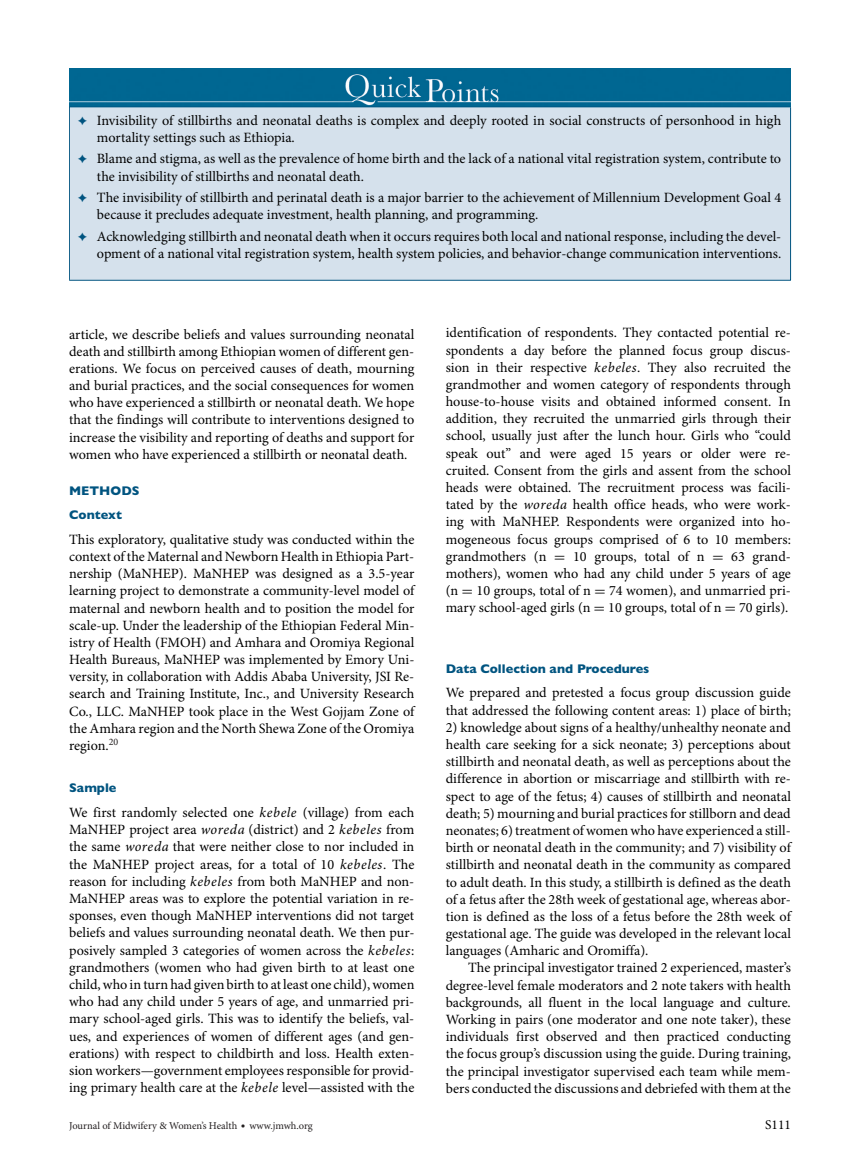
<style>
.page{position:relative;width:864px;height:1161px;background:#fff}
.page>*{position:absolute;margin:0;border:0;box-sizing:border-box;transform-origin:0 0}
.t1{font:14.25px/17.2px "Minion Pro";color:#000;text-align:justify}
.t2{font:13.5px "Minion Pro";color:#000}
.t3{font:800 12.75px/23.9px "Gill Sans";color:#005480}
.t4{font:10.5px "Minion Pro";color:#231f20}
.s1{color:#005480}
.s2{font-style:italic}
.s3{font-family:"MTSY"}
</style>
<div class="page">
<img style="left:69px;top:69px;width:722px;height:38px">
<hr style="left:69px;top:107px;width:1px;height:173px;background:#005480">
<div style="left:70px;top:107px;width:721px;height:173px;background:#d5e1ec"></div>
<hr style="left:790px;top:107px;width:1px;height:173px;background:#005480">
<hr style="left:69px;top:280px;width:722px;height:1px;background:#005480">
<p class="t1" style="left:97px;top:113px;width:686px;text-indent:-19px"><span class="s1">✦</span> Invisibility of stillbirths and neonatal deaths is complex and deeply rooted in social constructs of personhood in high mortality settings such as Ethiopia.</p>
<p class="t1" style="left:97px;top:152px;width:686px;text-indent:-19px"><span class="s1">✦</span> Blame and stigma, as well as the prevalence of home birth and the lack of a national vital registration system, contribute to the invisibility of stillbirths and neonatal death.</p>
<p class="t1" style="left:97px;top:190px;width:686px;text-indent:-19px"><span class="s1">✦</span> The invisibility of stillbirth and perinatal death is a major barrier to the achievement of Millennium Development Goal 4 because it precludes adequate investment, health planning, and programming.</p>
<p class="t1" style="left:78px;top:229px;width:705px;text-align:right"><span class="s1">✦</span> Acknowledging stillbirth and neonatal death when it occurs requires both local and national response, including the devel&shy;opment of a national vital registration system, health system policies, and behavior-change communication interventions.</p>
<p class="t1" style="left:69px;top:327px;width:347px">article, we describe beliefs and values surrounding neonatal death and stillbirth among Ethiopian women of different gen&shy;erations. We focus on perceived causes of death, mourning and burial practices, and the social consequences for women who have experienced a stillbirth or neonatal death. We hope that the findings will contribute to interventions designed to increase the visibility and reporting of deaths and support for women who have experienced a stillbirth or neonatal death.</p>
<p class="t3" style="left:69px;top:480px;width:72px">METHODS<br>Context</p>
<p class="t1" style="left:69px;top:532px;width:347px">This exploratory, qualitative study was conducted within the context of the Maternal and Newborn Health in Ethiopia Part&shy;nership (MaNHEP). MaNHEP was designed as a 3.5-year learning project to demonstrate a community-level model of maternal and newborn health and to position the model for scale-up. Under the leadership of the Ethiopian Federal Min&shy;istry of Health (FMOH) and Amhara and Oromiya Regional Health Bureaus, MaNHEP was implemented by Emory Uni&shy;versity, in collaboration with Addis Ababa University, JSI Re&shy;search and Training Institute, Inc., and University Research Co., LLC. MaNHEP took place in the West Gojjam Zone of the Amhara region and the North Shewa Zone of the Oromiya region.<sup>20</sup></p>
<p class="t3" style="left:69px;top:778px;width:49px">Sample</p>
<p class="t1" style="left:69px;top:805px;width:347px">We first randomly selected one <span class="s2">kebele</span> (village) from each MaNHEP project area <span class="s2">woreda</span> (district) and 2 <span class="s2">kebeles</span> from the same <span class="s2">woreda</span> that were neither close to nor included in the MaNHEP project areas, for a total of 10 <span class="s2">kebeles</span>. The reason for including <span class="s2">kebeles</span> from both MaNHEP and non-MaNHEP areas was to explore the potential variation in re&shy;sponses, even though MaNHEP interventions did not target beliefs and values surrounding neonatal death. We then pur&shy;posively sampled 3 categories of women across the <span class="s2">kebeles</span>: grandmothers (women who had given birth to at least one child, who in turn had given birth to at least one child), women who had any child under 5 years of age, and unmarried pri&shy;mary school-aged girls. This was to identify the beliefs, val&shy;ues, and experiences of women of different ages (and gen&shy;erations) with respect to childbirth and loss. Health exten&shy;sion workers—government employees responsible for provid&shy;ing primary health care at the <span class="s2">kebele</span> level—assisted with the</p>
<p class="t1" style="left:446px;top:325px;width:347px">identification of respondents. They contacted potential re&shy;spondents a day before the planned focus group discus&shy;sion in their respective <span class="s2">kebeles</span>. They also recruited the grandmother and women category of respondents through house-to-house visits and obtained informed consent. In addition, they recruited the unmarried girls through their school, usually just after the lunch hour. Girls who “could speak out” and were aged 15 years or older were re&shy;cruited. Consent from the girls and assent from the school heads were obtained. The recruitment process was facili&shy;tated by the <span class="s2">woreda</span> health office heads, who were work&shy;ing with MaNHEP. Respondents were organized into ho&shy;mogeneous focus groups comprised of 6 to 10 members: grandmothers (n <span class="s3">=</span> 10 groups, total of n <span class="s3">=</span> 63 grand&shy;mothers), women who had any child under 5 years of age (n <span class="s3">=</span> 10 groups, total of n <span class="s3">=</span> 74 women), and unmarried pri&shy;mary school-aged girls (n <span class="s3">=</span> 10 groups, total of n <span class="s3">=</span> 70 girls).</p>
<p class="t3" style="left:446px;top:658px;width:205px">Data Collection and Procedures</p>
<p class="t1" style="left:446px;top:686px;width:347px">We prepared and pretested a focus group discussion guide that addressed the following content areas: 1) place of birth;</p>
<p class="t1" style="left:446px;top:720px;width:347px">2) knowledge about signs of a healthy/unhealthy neonate and health care seeking for a sick neonate; 3) perceptions about stillbirth and neonatal death, as well as perceptions about the difference in abortion or miscarriage and stillbirth with re&shy;spect to age of the fetus; 4) causes of stillbirth and neonatal death; 5) mourning and burial practices for stillborn and dead neonates; 6) treatment of women who have experienced a still&shy;birth or neonatal death in the community; and 7) visibility of stillbirth and neonatal death in the community as compared to adult death. In this study, a stillbirth is defined as the death of a fetus after the 28th week of gestational age, whereas abor&shy;tion is defined as the loss of a fetus before the 28th week of gestational age. The guide was developed in the relevant local languages (Amharic and Oromiffa).</p>
<p class="t1" style="left:446px;top:961px;width:347px;text-indent:22px">The principal investigator trained 2 experienced, master’s degree-level female moderators and 2 note takers with health backgrounds, all fluent in the local language and culture.<br>Working in pairs (one moderator and one note taker), these individuals first observed and then practiced conducting the focus group’s discussion using the guide. During training, the principal investigator supervised each team while mem&shy;bers conducted the discussions and debriefed with them at the</p>
<p class="t4" style="left:69px;top:1121px;width:245px">Journal of Midwifery &amp; Women’s Health <sup>-</sup> www.jmwh.org</p>
<p class="t2" style="left:765px;top:1119px;width:27px">S111</p>
</div>
